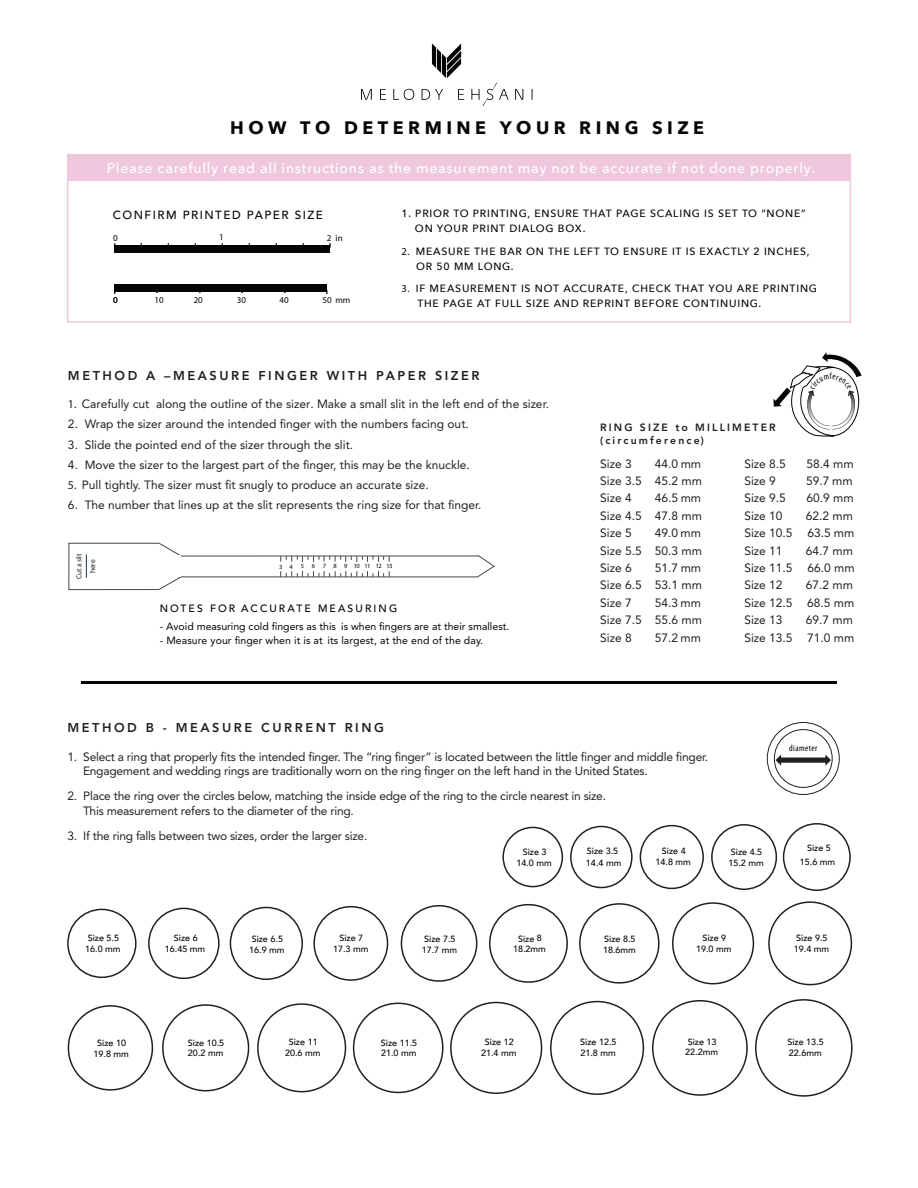
<style>
.page{position:relative;width:918px;height:1188px;background:#fff}
.page>*{position:absolute;margin:0;border:0;box-sizing:border-box;transform-origin:0 0}
.t1{font:700 18px "Avenir Next";letter-spacing:.25em;color:#060705}
.t2{font:500 14.1px "Avenir Next";letter-spacing:.05em;color:#fff}
.t3{font:800 12.75px "Avenir LT Std";letter-spacing:.2em;color:#231f20}
.t4{font:800 12.75px "Avenir LT Std";letter-spacing:.2em;color:#252122}
.t5{font:12px/17.4px "Avenir LT Std";color:#231f20}
.t6{font:12px/14.4px "Avenir LT Std";letter-spacing:-.02em;color:#252122}
.t7{font:500 11.7px "Avenir LT Std";letter-spacing:.125em;color:#050504}
.t8{font:500 10.5px/15px "Avenir Next";letter-spacing:.075em;color:#050504}
.t9{font:10.5px "Avenir LT Std";color:#040503}
.t10{font:800 10.5px/12.6px "Avenir LT Std";letter-spacing:.2em;color:#231f20}
.t11{font:500 10.5px "Avenir LT Std";letter-spacing:.2em;color:#040503}
.t12{font:500 9px/10.8px "Avenir";color:#040503}
.t13{font:9px "Myriad Pro";color:#050504}
.t14{font:condensed 9px "Myriad Pro";letter-spacing:.05em;color:#040503}
.t15{font:7.5px/13.5px "Myriad Pro";letter-spacing:-.01em;color:#252122;text-align:center}
.t16{font:6.3px "Myriad";letter-spacing:.325em;color:#040503}
.s1{font-family:"Myriad Pro";font-weight:400}
.s2{font-family:"Myriad Pro"}
</style>
<div class="page">
<div style="left:68px;top:154px;width:782px;height:26px;background:#efc8de"></div>
<div style="left:783px;top:823px;width:68px;height:68px;border:2px solid #231f20;border-radius:50%"></div>
<div style="left:450px;top:1002px;width:92px;height:92px;border:2px solid #231f20;border-radius:50%"></div>
<div style="left:652px;top:1000px;width:96px;height:96px;border:2px solid #231f20;border-radius:50%"></div>
<div style="left:67px;top:909px;width:70px;height:69px;border:2px solid #231f20;border-radius:50%"></div>
<div style="left:148px;top:908px;width:72px;height:71px;border:2px solid #231f20;border-radius:50%"></div>
<div style="left:313px;top:906px;width:75px;height:75px;border:2px solid #231f20;border-radius:50%"></div>
<div style="left:230px;top:907px;width:73px;height:73px;border:2px solid #231f20;border-radius:50%"></div>
<div style="left:489px;top:904px;width:79px;height:79px;border:2px solid #231f20;border-radius:50%"></div>
<div style="left:672px;top:902px;width:82px;height:82px;border:2px solid #231f20;border-radius:50%"></div>
<div style="left:401px;top:905px;width:76px;height:77px;border:2px solid #231f20;border-radius:50%"></div>
<div style="left:579px;top:903px;width:81px;height:81px;border:2px solid #231f20;border-radius:50%"></div>
<div style="left:768px;top:901px;width:84px;height:84px;border:2px solid #231f20;border-radius:50%"></div>
<div style="left:68px;top:1005px;width:85px;height:86px;border:2px solid #231f20;border-radius:50%"></div>
<div style="left:257px;top:1003px;width:89px;height:89px;border:2px solid #231f20;border-radius:50%"></div>
<div style="left:162px;top:1004px;width:87px;height:87px;border:2px solid #231f20;border-radius:50%"></div>
<div style="left:353px;top:1003px;width:91px;height:90px;border:2px solid #231f20;border-radius:50%"></div>
<div style="left:550px;top:1001px;width:94px;height:94px;border:2px solid #231f20;border-radius:50%"></div>
<div style="left:755px;top:999px;width:98px;height:98px;border:2px solid #231f20;border-radius:50%"></div>
<div style="left:711px;top:824px;width:66px;height:66px;border:2px solid #231f20;border-radius:50%"></div>
<div style="left:502px;top:827px;width:61px;height:60px;border:2px solid #231f20;border-radius:50%"></div>
<div style="left:570px;top:826px;width:63px;height:62px;border:2px solid #231f20;border-radius:50%"></div>
<div style="left:640px;top:825px;width:64px;height:64px;border:2px solid #231f20;border-radius:50%"></div>
<div style="left:67px;top:154px;width:784px;height:169px;border:2px solid #efc8de"></div>
<div style="left:114px;top:284px;width:213px;height:7px;background:#050504"></div>
<div style="left:114px;top:245px;width:216px;height:7px;background:#050504"></div>
<div style="left:767px;top:722px;width:73px;height:73px;border:1px solid #252122;border-radius:50%"></div>
<div style="left:774px;top:729px;width:59px;height:59px;border:1px solid #252122;border-radius:50%"></div>
<svg style="left:776px;top:755px;width:55px;height:11px"></svg>
<hr style="left:81px;top:681px;width:756px;height:3px;background:#040503">
<svg style="left:68px;top:543px;width:427px;height:47px"></svg>
<hr style="left:165px;top:556px;width:2px;height:21px;background:#fff">
<svg style="left:361px;top:43px;width:172px;height:63px"></svg>
<svg style="left:773px;top:352px;width:89px;height:85px"></svg>
<h1 class="t1" style="left:230px;top:117px;width:475px">HOW TO DETERMINE YOUR RING SIZE</h1>
<p class="t2" style="left:107px;top:159px;width:710px">Please carefully read all instructions as the measurement may not be accurate if not done properly.</p>
<p class="t8" style="left:415px;top:206px;width:392px;text-indent:-14px">1. PRIOR TO PRINTING, ENSURE THAT PAGE SCALING IS SET TO “NONE”<br>ON YOUR PRINT DIALOG BOX.</p>
<p class="t8" style="left:416px;top:244px;width:395px;text-indent:-15px"><span class="s1">2.</span> MEASURE THE BAR ON THE LEFT TO ENSURE IT IS EXACTLY 2 INCHES,<br>OR 50 MM LONG.</p>
<p class="t8" style="left:417px;top:281px;width:401px;text-indent:-16px"><span class="s1">3.</span> IF MEASUREMENT IS NOT ACCURATE, CHECK THAT YOU ARE PRINTING<br>THE PAGE AT FULL SIZE AND REPRINT BEFORE CONTINUING.</p>
<p class="t7" style="left:113px;top:208px;width:212px">CONFIRM PRINTED PAPER SIZE</p>
<p class="t13" style="left:113px;top:233px;width:6px">0</p>
<p class="t13" style="left:219px;top:231px;width:6px">1</p>
<p class="t13" style="left:327px;top:233px;width:17px">2 in</p>
<p class="t13" style="left:113px;top:294px;width:6px">0</p>
<p class="t13" style="left:154px;top:294px;width:11px">10</p>
<p class="t13" style="left:194px;top:294px;width:11px">20</p>
<p class="t13" style="left:237px;top:294px;width:11px">30</p>
<p class="t13" style="left:279px;top:294px;width:11px">40</p>
<p class="t13" style="left:322px;top:294px;width:29px">50 mm</p>
<p class="t3" style="left:68px;top:368px;width:413px">METHOD A –MEASURE FINGER WITH PAPER SIZER</p>
<p class="t5" style="left:68px;top:395px;width:483px"><span class="s2">1.</span> Carefully cut along the outline of the sizer. Make a small slit in the left end of the sizer.</p>
<p class="t5" style="left:68px;top:416px;width:402px">2. Wrap the sizer around the intended finger with the numbers facing out.</p>
<p class="t5" style="left:68px;top:436px;width:287px">3. Slide the pointed end of the sizer through the slit.</p>
<p class="t5" style="left:68px;top:456px;width:403px">4. Move the sizer to the largest part of the finger, this may be the knuckle.</p>
<p class="t5" style="left:68px;top:476px;width:362px"><span class="s2">5.</span> Pull tightly. The sizer must fit snugly to produce an accurate size.</p>
<p class="t5" style="left:68px;top:497px;width:415px">6. The number that lines up at the slit represents the ring size for that finger.</p>
<p class="t15" style="left:72px;top:579px;width:27px;rotate:-90deg">Cut a slit here</p>
<p class="t16" style="left:279px;top:563px;width:115px">3 4 5 6 7 8 910111213</p>
<p class="t11" style="left:160px;top:602px;width:239px">NOTES FOR ACCURATE MEASURING</p>
<p class="t9" style="left:160px;top:620px;width:351px">- Avoid measuring cold fingers as this is when fingers are at their smallest.</p>
<p class="t9" style="left:160px;top:634px;width:325px">- Measure your finger when it is at its largest, at the end of the day.</p>
<p class="t10" style="left:600px;top:421px;width:177px">RING SIZE to MILLIMETER (circumference)</p>
<p class="t5" style="left:744px;top:455px;width:50px">Size 8.5<br>Size 9<br>Size 9.5<br>Size 10<br>Size 10.5<br>Size 11<br>Size 11.5<br>Size 12<br>Size 12.5<br>Size 13<br>Size 13.5</p>
<p class="t5" style="left:600px;top:455px;width:43px">Size 3<br>Size 3.5<br>Size 4<br>Size 4.5<br>Size 5<br>Size 5.5<br>Size 6<br>Size 6.5<br>Size 7<br>Size 7.5<br>Size 8</p>
<p class="t5" style="left:655px;top:455px;width:49px;text-align:justify">44.0 mm 45.2 mm 46.5 mm 47.8 mm 49.0 mm 50.3 mm 51.7 mm 53.1 mm 54.3 mm 55.6 mm 57.2 mm</p>
<p class="t5" style="left:806px;top:455px;width:50px">58.4 mm<br>59.7 mm<br>60.9 mm<br>62.2 mm<br>63.5 mm<br>64.7 mm<br>66.0 mm<br>67.2 mm<br>68.5 mm<br>69.7 mm<br>71.0 mm</p>
<p class="t4" style="left:68px;top:720px;width:318px">METHOD B - MEASURE CURRENT RING</p>
<p class="t6" style="left:83px;top:750px;width:627px;text-indent:-16px">1. Select a ring that properly fits the intended finger. The “ring finger” is located between the little finger and middle finger.<br>Engagement and wedding rings are traditionally worn on the ring finger on the left hand in the United States.</p>
<p class="t6" style="left:83px;top:789px;width:525px;text-indent:-16px">2. Place the ring over the circles below, matching the inside edge of the ring to the circle nearest in size.<br>This measurement refers to the diameter of the ring.</p>
<p class="t6" style="left:67px;top:828px;width:301px">3. If the ring falls between two sizes, order the larger size.</p>
<p class="t12" style="left:516px;top:846px;width:37px;text-align:center">Size 3<br>14.0 mm</p>
<p class="t12" style="left:586px;top:845px;width:37px;line-height:11.6px">Size 3.5<br>14.4 mm</p>
<p class="t12" style="left:656px;top:845px;width:37px;text-align:center">Size 4<br>14.8 mm</p>
<p class="t12" style="left:728px;top:846px;width:37px">Size 4.5<br>15.2 mm</p>
<p class="t14" style="left:789px;top:743px;width:30px">diameter</p>
<p class="t12" style="left:800px;top:841px;width:37px;line-height:13.8px;text-align:center">Size 5<br>15.6 mm</p>
<p class="t12" style="left:85px;top:932px;width:37px">Size 5.5<br>16.0 mm</p>
<p class="t12" style="left:165px;top:932px;width:42px;text-align:center">Size 6<br>16.45 mm</p>
<p class="t12" style="left:333px;top:932px;width:37px;text-align:center">Size 7<br>17.3 mm</p>
<p class="t12" style="left:249px;top:933px;width:37px">Size 6.5<br>16.9 mm</p>
<p class="t12" style="left:513px;top:933px;width:34px;text-align:center">Size 8<br>18.2mm</p>
<p class="t12" style="left:696px;top:932px;width:37px;text-align:center">Size 9<br>19.0 mm</p>
<p class="t12" style="left:422px;top:933px;width:37px">Size 7.5<br>17.7 mm</p>
<p class="t12" style="left:603px;top:933px;width:34px">Size 8.5<br>18.6mm</p>
<p class="t12" style="left:794px;top:932px;width:37px">Size 9.5<br>19.4 mm</p>
<p class="t12" style="left:481px;top:1036px;width:37px;text-align:center">Size 12<br>21.4 mm</p>
<p class="t12" style="left:685px;top:1036px;width:34px">Size 13<br>22.2mm</p>
<p class="t12" style="left:188px;top:1037px;width:38px">Size 10.5<br>20.2 mm</p>
<p class="t12" style="left:381px;top:1036px;width:38px">Size 11.5<br>21.0 mm</p>
<p class="t12" style="left:580px;top:1036px;width:38px">Size 12.5<br>21.8 mm</p>
<p class="t12" style="left:787px;top:1036px;width:38px">Size 13.5<br>22.6mm</p>
<p class="t12" style="left:94px;top:1037px;width:37px;text-align:center">Size 10<br>19.8 mm</p>
<p class="t12" style="left:285px;top:1036px;width:37px;text-align:center">Size 11<br>20.6 mm</p>
</div>
